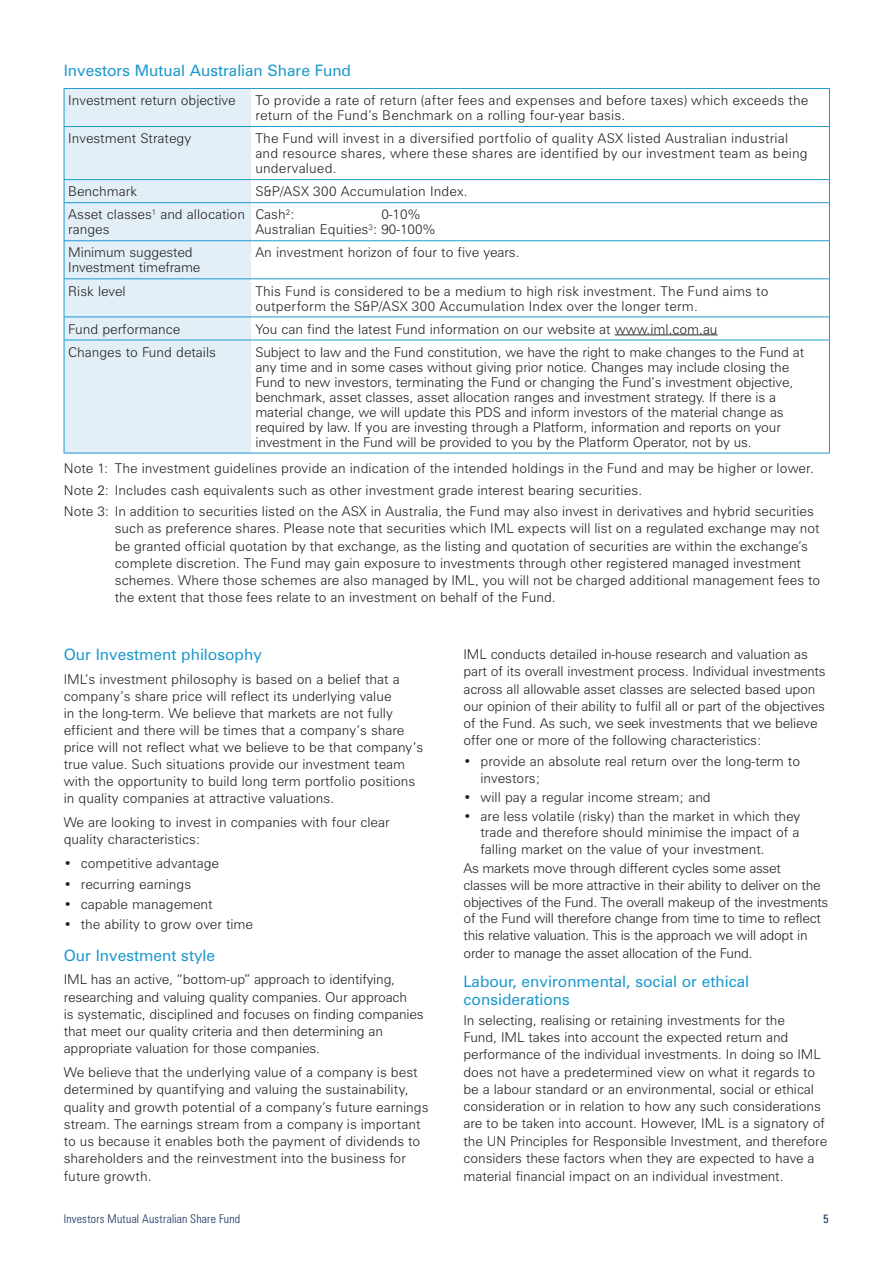
<style>
.page{position:relative;width:893px;height:1263px;background:#fff}
.page>*{position:absolute;margin:0;border:0;box-sizing:border-box;transform-origin:0 0}
.t1{font:15.75px/18.3px "Zurich BT";color:#1c99cd}
.t2{font:300 13.5px/17.2px "Zurich BT";color:#231f20}
.t3{font:300 13.5px/17px "Zurich BT";letter-spacing:-.02em;color:#231f20}
.t4{font:300 condensed 12px "Zurich BT";letter-spacing:.015em;color:#1b3463}
.t5{font:condensed 12px "Zurich BT";color:#1b3463}
</style>
<div class="page">
<div style="left:65px;top:89px;width:186px;height:364px;background:#e3eff7"></div>
<hr style="left:64px;top:88px;width:187px;height:1px;background:#1c99cd">
<hr style="left:64px;top:89px;width:1px;height:37px;background:#1c99cd">
<hr style="left:251px;top:88px;width:579px;height:1px;background:#1c99cd">
<hr style="left:829px;top:89px;width:1px;height:37px;background:#1c99cd">
<hr style="left:64px;top:126px;width:187px;height:1px;background:#1c99cd">
<hr style="left:64px;top:127px;width:1px;height:52px;background:#1c99cd">
<hr style="left:251px;top:126px;width:579px;height:1px;background:#1c99cd">
<hr style="left:829px;top:127px;width:1px;height:52px;background:#1c99cd">
<hr style="left:64px;top:179px;width:187px;height:1px;background:#1c99cd">
<svg style="left:64px;top:180px;width:1px;height:22px"></svg>
<hr style="left:251px;top:179px;width:579px;height:1px;background:#1c99cd">
<svg style="left:829px;top:180px;width:1px;height:22px"></svg>
<hr style="left:64px;top:202px;width:187px;height:1px;background:#1c99cd">
<hr style="left:64px;top:203px;width:1px;height:37px;background:#1c99cd">
<hr style="left:251px;top:202px;width:579px;height:1px;background:#1c99cd">
<hr style="left:829px;top:203px;width:1px;height:37px;background:#1c99cd">
<hr style="left:64px;top:240px;width:187px;height:1px;background:#1c99cd">
<hr style="left:64px;top:241px;width:1px;height:38px;background:#1c99cd">
<hr style="left:251px;top:240px;width:579px;height:1px;background:#1c99cd">
<hr style="left:829px;top:241px;width:1px;height:38px;background:#1c99cd">
<hr style="left:64px;top:279px;width:187px;height:1px;background:#1c99cd">
<hr style="left:64px;top:279px;width:1px;height:38px;background:#1c99cd">
<hr style="left:251px;top:279px;width:579px;height:1px;background:#1c99cd">
<hr style="left:829px;top:279px;width:1px;height:38px;background:#1c99cd">
<hr style="left:64px;top:317px;width:187px;height:1px;background:#1c99cd">
<svg style="left:64px;top:317px;width:1px;height:23px"></svg>
<hr style="left:251px;top:317px;width:579px;height:1px;background:#1c99cd">
<svg style="left:829px;top:317px;width:1px;height:23px"></svg>
<hr style="left:64px;top:340px;width:187px;height:1px;background:#1c99cd">
<hr style="left:64px;top:340px;width:1px;height:113px;background:#1c99cd">
<hr style="left:251px;top:340px;width:579px;height:1px;background:#1c99cd">
<hr style="left:829px;top:340px;width:1px;height:113px;background:#1c99cd">
<hr style="left:64px;top:453px;width:187px;height:1px;background:#1c99cd">
<hr style="left:251px;top:453px;width:579px;height:1px;background:#1c99cd">
<hr style="left:615px;top:335px;width:102px;height:1px;background:#231f20">
<p class="t1" style="left:64px;top:61px;width:289px">Investors Mutual Australian Share Fund</p>
<p class="t2" style="left:68px;top:92px;width:169px">Investment return objective</p>
<p class="t2" style="left:255px;top:93px;width:554px;line-height:15px">To provide a rate of return (after fees and expenses and before taxes) which exceeds the return of the Fund’s Benchmark on a rolling four-year basis.</p>
<p class="t2" style="left:68px;top:130px;width:124px">Investment Strategy</p>
<p class="t2" style="left:255px;top:131px;width:554px;line-height:15px">The Fund will invest in a diversified portfolio of quality ASX listed Australian industrial and resource shares, where these shares are identified by our investment team as being undervalued.</p>
<p class="t2" style="left:68px;top:183px;width:70px">Benchmark</p>
<p class="t2" style="left:255px;top:183px;width:214px">S&amp;P/ASX 300 Accumulation Index.</p>
<p class="t2" style="left:68px;top:207px;width:178px;line-height:15px">Asset classes<sup>1</sup> and allocation ranges</p>
<p class="t2" style="left:255px;top:206px;width:41px">Cash<sup>2</sup>:</p>
<p class="t2" style="left:255px;top:207px;width:182px;line-height:15px;text-indent:126px">0-10%<br>Australian Equities<sup>3</sup>: 90-100%</p>
<p class="t2" style="left:68px;top:245px;width:134px;line-height:15px">Minimum suggested<br>Investment timeframe</p>
<p class="t2" style="left:255px;top:244px;width:266px">An investment horizon of four to five years.</p>
<p class="t2" style="left:68px;top:282px;width:59px">Risk level</p>
<p class="t2" style="left:255px;top:283px;width:514px;line-height:15px">This Fund is considered to be a medium to high risk investment. The Fund aims to outperform the S&amp;P/ASX 300 Accumulation Index over the longer term.</p>
<p class="t2" style="left:68px;top:320px;width:113px">Fund performance</p>
<p class="t2" style="left:255px;top:320px;width:464px">You can find the latest Fund information on our website at www.iml.com.au</p>
<p class="t2" style="left:68px;top:343px;width:149px">Changes to Fund details</p>
<p class="t2" style="left:255px;top:344px;width:550px;line-height:15px">Subject to law and the Fund constitution, we have the right to make changes to the Fund at any time and in some cases without giving prior notice. Changes may include closing the Fund to new investors, terminating the Fund or changing the Fund’s investment objective, benchmark, asset classes, asset allocation ranges and investment strategy. If there is a material change, we will update this PDS and inform investors of the material change as required by law. If you are investing through a Platform, information and reports on your investment in the Fund will be provided to you by the Platform Operator, not by us.</p>
<p class="t2" style="left:64px;top:457px;width:752px;line-height:21.5px">Note 1: The investment guidelines provide an indication of the intended holdings in the Fund and may be higher or lower.<br>Note 2: Includes cash equivalents such as other investment grade interest bearing securities.<br>Note 3: In addition to securities listed on the ASX in Australia, the Fund may also invest in derivatives and hybrid securities</p>
<p class="t2" style="left:115px;top:520px;width:707px">such as preference shares. Please note that securities which IML expects will list on a regulated exchange may not be granted official quotation by that exchange, as the listing and quotation of securities are within the exchange’s complete discretion. The Fund may gain exposure to investments through other registered managed investment schemes. Where those schemes are also managed by IML, you will not be charged additional management fees to the extent that those fees relate to an investment on behalf of the Fund.</p>
<p class="t1" style="left:64px;top:646px;width:200px">Our Investment philosophy</p>
<p class="t2" style="left:64px;top:671px;width:361px">IML’s investment philosophy is based on a belief that a company’s share price will reflect its underlying value<br>in the long-term. We believe that markets are not fully efficient and there will be times that a company’s share price will not reflect what we believe to be that company’s true value. Such situations provide our investment team with the opportunity to build long term portfolio positions in quality companies at attractive valuations.</p>
<p class="t2" style="left:64px;top:813px;width:327px">We are looking to invest in companies with four clear quality characteristics:</p>
<p class="t2" style="left:64px;top:855px;width:157px">• competitive advantage</p>
<p class="t2" style="left:64px;top:875px;width:129px">• recurring earnings</p>
<p class="t2" style="left:64px;top:895px;width:150px">• capable management</p>
<p class="t2" style="left:64px;top:915px;width:191px">• the ability to grow over time</p>
<p class="t1" style="left:64px;top:946px;width:153px">Our Investment style</p>
<p class="t2" style="left:64px;top:971px;width:361px">IML has an active, “bottom-up” approach to identifying, researching and valuing quality companies. Our approach<br>is systematic, disciplined and focuses on finding companies that meet our quality criteria and then determining an appropriate valuation for those companies.</p>
<p class="t2" style="left:64px;top:1063px;width:366px">We believe that the underlying value of a company is best determined by quantifying and valuing the sustainability, quality and growth potential of a company’s future earnings stream. The earnings stream from a company is important to us because it enables both the payment of dividends to shareholders and the reinvestment into the business for future growth.</p>
<p class="t2" style="left:463px;top:645px;width:364px">IML conducts detailed in-house research and valuation as part of its overall investment process. Individual investments across all allowable asset classes are selected based upon our opinion of their ability to fulfil all or part of the objectives of the Fund. As such, we seek investments that we believe offer one or more of the following characteristics:</p>
<p class="t2" style="left:480px;top:753px;width:321px;line-height:16.8px;text-indent:-17px">• provide an absolute real return over the long-term to investors;</p>
<p class="t2" style="left:463px;top:788px;width:249px">• will pay a regular income stream; and</p>
<p class="t2" style="left:480px;top:807px;width:321px;line-height:16.8px;text-align:justify;text-indent:-17px">• are less volatile (risky) than the market in which they trade and therefore should minimise the impact of a falling market on the value of your investment.</p>
<p class="t3" style="left:463px;top:860px;width:366px">As markets move through different cycles some asset<br>classes will be more attractive in their ability to deliver on the objectives of the Fund. The overall makeup of the investments of the Fund will therefore change from time to time to reflect this relative valuation. This is the approach we will adopt in order to manage the asset allocation of the Fund.</p>
<p class="t1" style="left:463px;top:972px;width:287px">Labour, environmental, social or ethical considerations</p>
<p class="t2" style="left:463px;top:1011px;width:365px">In selecting, realising or retaining investments for the<br>Fund, IML takes into account the expected return and performance of the individual investments. In doing so IML does not have a predetermined view on what it regards to be a labour standard or an environmental, social or ethical consideration or in relation to how any such considerations are to be taken into account. However, IML is a signatory of the UN Principles for Responsible Investment, and therefore considers these factors when they are expected to have a material financial impact on an individual investment.</p>
<p class="t4" style="left:64px;top:1211px;width:178px">Investors Mutual Australian Share Fund</p>
<p class="t5" style="left:823px;top:1211px;width:7px">5</p>
</div>
